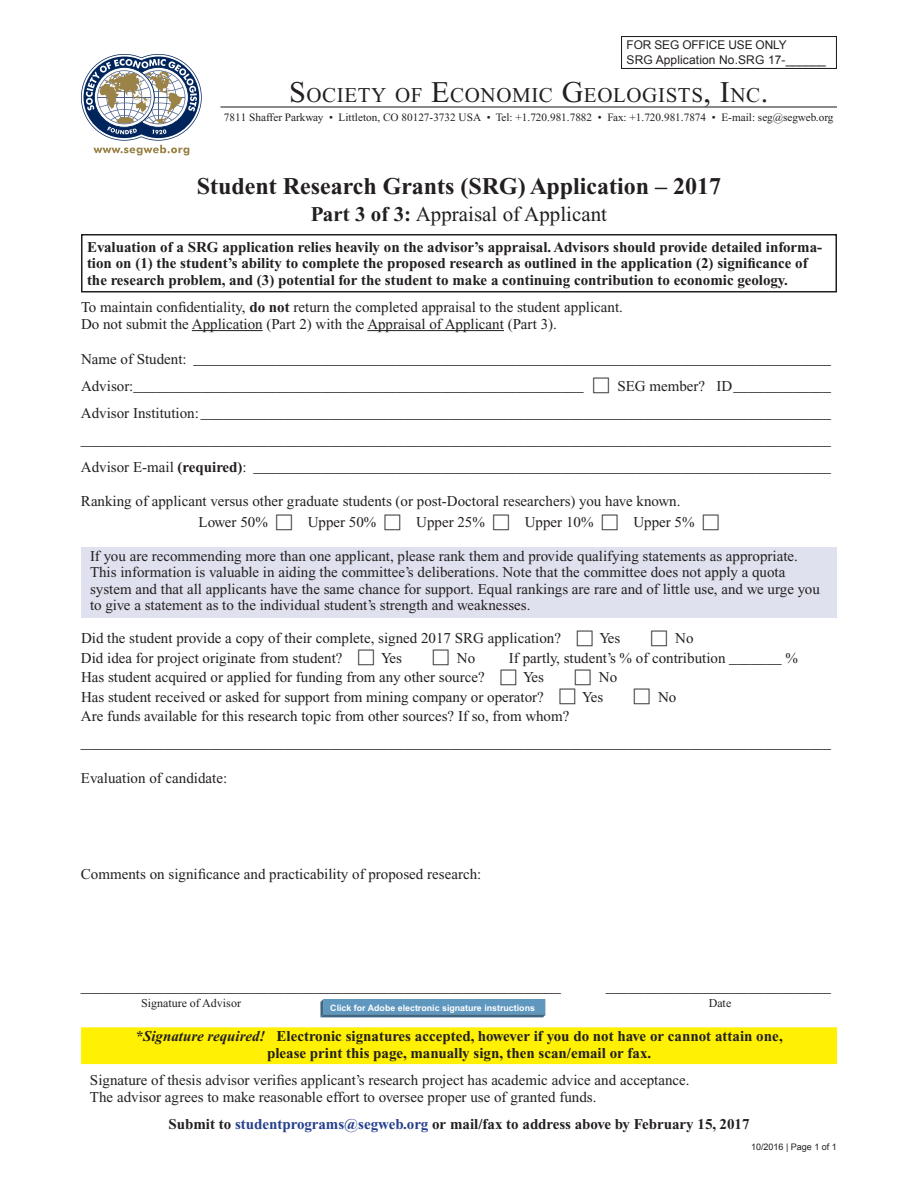
<style>
.page{position:relative;width:918px;height:1188px;background:#fff}
.page>*{position:absolute;margin:0;border:0;box-sizing:border-box;transform-origin:0 0}
.t1{font:700 24px "Times New Roman";color:#231f20}
.t2{font:21px "Times New Roman";letter-spacing:.03em;color:#231f20}
.t3{font:21px "Times New Roman";color:#231f20}
.t4{font:15px/27px "Times New Roman";color:#231f20}
.t5{font:700 15px/16.5px "Times New Roman";color:#231f20;text-align:center}
.t6{font:12px/15px "Arial";letter-spacing:.01em;color:#231f20}
.t7{font:12px "Times New Roman";color:#231f20}
.t8{font:11.25px "Times New Roman";color:#231f20}
.t9{font:9px "Arial";color:#231f20}
.t10{font:700 8.85px "Arial";color:#fff}
.s1{font-size:30px}
.s2{font-weight:700}
.s3{font-family:"Universal Newswith Comm Pi";font-size:19.5px}
.s4{font-style:italic}
.s5{color:#253f8e}
</style>
<div class="page">
<div style="left:81px;top:547px;width:756px;height:71px;background:#e0e1ee"></div>
<hr style="left:192px;top:330px;width:71px;height:1px;background:#231f20">
<hr style="left:367px;top:330px;width:137px;height:1px;background:#231f20">
<div style="left:81px;top:1027px;width:756px;height:32px;background:#fff101"></div>
<div style="left:81px;top:1057px;width:756px;height:7px;background:#fff101"></div>
<hr style="left:220px;top:106px;width:617px;height:2px;background:#231f20">
<svg style="left:81px;top:54px;width:121px;height:101px"></svg>
<div style="left:621px;top:36px;width:216px;height:33px;border:1px solid #231f20"></div>
<div style="left:81px;top:234px;width:756px;height:58px;border:2px solid #231f20"></div>
<svg style="left:320px;top:999px;width:225px;height:18px;background:#5c90b6"></svg>
<p class="t6" style="left:627px;top:38px;width:201px">FOR SEG OFFICE USE ONLY<br>SRG Application No.SRG 17-______</p>
<h2 class="t2" style="left:289px;top:83px;width:481px"><span class="s1">S</span>OCIETY OF <span class="s1">E</span>CONOMIC <span class="s1">G</span>EOLOGISTS<span class="s1">, I</span>NC<span class="s1">.</span></h2>
<p class="t8" style="left:224px;top:111px;width:611px">7811 Shaffer Parkway • Littleton, CO 80127-3732 USA • Tel: +1.720.981.7882 • Fax: +1.720.981.7874 • E-mail: seg@segweb.org</p>
<h1 class="t1" style="left:197px;top:173px;width:526px">Student Research Grants (SRG) Application – 2017</h1>
<h2 class="t3" style="left:311px;top:203px;width:298px"><span class="s2">Part 3 of 3:</span> Appraisal of Applicant</h2>
<p class="t5" style="left:87px;top:238px;width:737px;text-align:left">Evaluation of a SRG application relies heavily on the advisor’s appraisal. Advisors should provide detailed informa&shy;tion on (1) the student’s ability to complete the proposed research as outlined in the application (2) significance of the research problem, and (3) potential for the student to make a continuing contribution to economic geology.</p>
<p class="t4" style="left:81px;top:298px;width:543px;line-height:17.2px">To maintain confidentiality, <span class="s2">do not</span> return the completed appraisal to the student applicant.<br>Do not submit the Application (Part 2) with the Appraisal of Applicant (Part 3).</p>
<p class="t4" style="left:81px;top:345px;width:752px;text-align:justify">Name of Student: _____________________________________________________________________________________ Advisor:____________________________________________________________ <span class="s3">M</span> SEG member? ID_____________ Advisor Institution: ____________________________________________________________________________________ ____________________________________________________________________________________________________ Advisor E-mail <span class="s2">(required)</span>: _____________________________________________________________________________</p>
<p class="t4" style="left:199px;top:491px;width:522px;line-height:21px;text-indent:-118px">Ranking of applicant versus other graduate students (or post-Doctoral researchers) you have known.<br>Lower 50% <span class="s3">M</span> Upper 50% <span class="s3">M</span> Upper 25% <span class="s3">M</span> Upper 10% <span class="s3">M</span> Upper 5% <span class="s3">M</span></p>
<p class="t4" style="left:90px;top:548px;width:731px;line-height:16.5px">If you are recommending more than one applicant, please rank them and provide qualifying statements as appropriate.<br>This information is valuable in aiding the committee’s deliberations. Note that the committee does not apply a quota system and that all applicants have the same chance for support. Equal rankings are rare and of little use, and we urge you to give a statement as to the individual student’s strength and weaknesses.</p>
<p class="t4" style="left:81px;top:625px;width:541px">Did the student provide a copy of their complete, signed 2017 SRG application? <span class="s3">M</span> Yes</p>
<p class="t4" style="left:650px;top:625px;width:45px"><span class="s3">M</span> No</p>
<p class="t4" style="left:81px;top:644px;width:323px">Did idea for project originate from student? <span class="s3">M</span> Yes</p>
<p class="t4" style="left:432px;top:644px;width:45px"><span class="s3">M</span> No</p>
<p class="t4" style="left:81px;top:648px;width:719px;line-height:19.5px;text-indent:428px">If partly, student’s % of contribution _______ %<br>Has student acquired or applied for funding from any other source? <span class="s3">M</span> Yes</p>
<p class="t4" style="left:81px;top:668px;width:538px;line-height:19.5px;text-indent:493px"><span class="s3">M</span> No<br>Has student received or asked for support from mining company or operator? <span class="s3">M</span> Yes</p>
<p class="t4" style="left:633px;top:683px;width:45px"><span class="s3">M</span> No</p>
<p class="t4" style="left:81px;top:703px;width:751px">Are funds available for this research topic from other sources? If so, from whom? ____________________________________________________________________________________________________</p>
<p class="t4" style="left:81px;top:764px;width:148px">Evaluation of candidate:</p>
<p class="t4" style="left:81px;top:860px;width:402px">Comments on significance and practicability of proposed research:</p>
<p class="t4" style="left:81px;top:974px;width:481px">________________________________________________________________</p>
<p class="t4" style="left:606px;top:974px;width:227px">______________________________</p>
<p class="t7" style="left:141px;top:997px;width:101px">Signature of Advisor</p>
<p class="t7" style="left:709px;top:997px;width:24px">Date</p>
<p class="t5" style="left:136px;top:1027px;width:649px;line-height:17.2px"><span class="s4">*Signature required!</span> Electronic signatures accepted, however if you do not have or cannot attain one, please print this page, manually sign, then scan/email or fax.</p>
<p class="t4" style="left:90px;top:1072px;width:601px;line-height:16.5px">Signature of thesis advisor verifies applicant’s research project has academic advice and acceptance.<br>The advisor agrees to make reasonable effort to oversee proper use of granted funds.</p>
<p class="t5" style="left:168px;top:1115px;width:583px">Submit to <span class="s5">studentprograms@segweb.org</span> or mail/fax to address above by February 15, 2017</p>
<p class="t10" style="left:330px;top:1002px;width:206px">Click for Adobe electronic signature instructions</p>
<p class="t9" style="left:751px;top:1140px;width:87px">10/2016 | Page 1 of 1</p>
</div>
